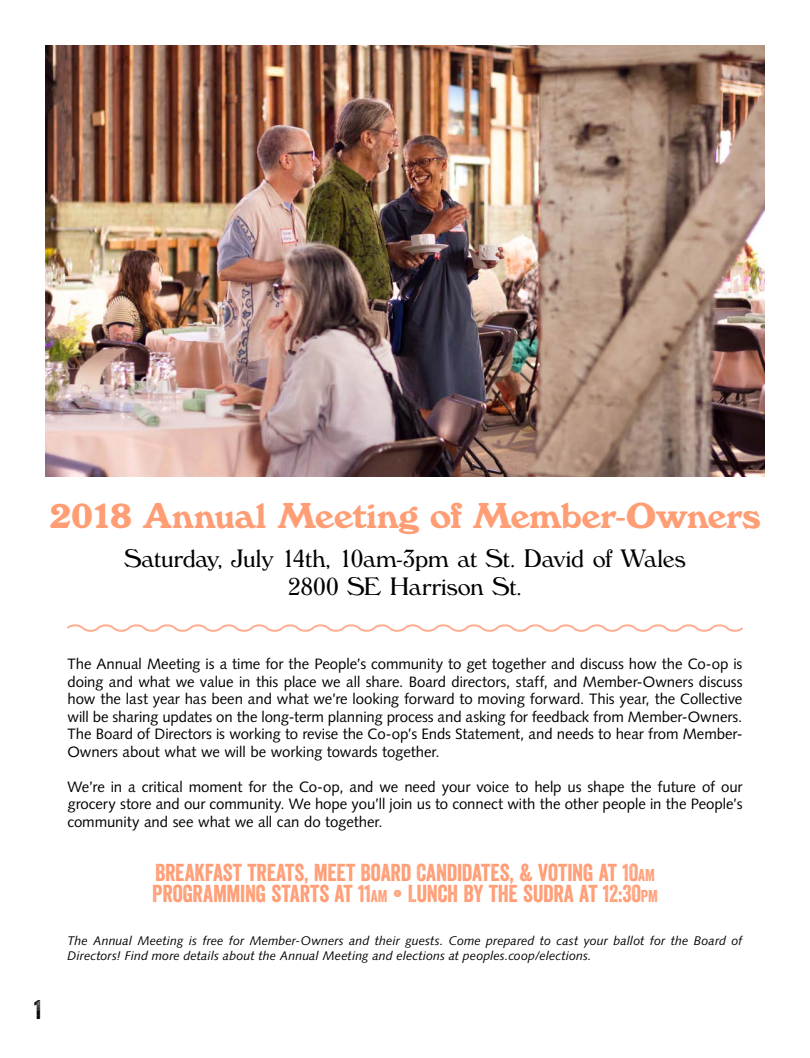
<style>
.page{position:relative;width:810px;height:1058px;background:#fff}
.page>*{position:absolute;margin:0;border:0;box-sizing:border-box;transform-origin:0 0}
.t1{font:700 37.5px "Windsor D";letter-spacing:-.005em;color:#ff9d75}
.t2{font:26.25px/28.8px "Windsor D";letter-spacing:-.005em;color:#000;text-align:center}
.t3{font:26.25px "Veneer Two";color:#000}
.t4{font:23.75px/21.2px "Veneer";letter-spacing:-.01em;color:#ff9d75}
.t5{font:15px/17.5px "Syntax LT Std";letter-spacing:-.005em;color:#000;text-align:justify}
.t6{font:italic 12.5px/15px "Syntax LT Std";color:#000}
.s1{font-size:16.62px}
</style>
<div class="page">
<img style="left:45px;top:45px;width:720px;height:431px">
<svg style="left:67px;top:624px;width:676px;height:8px"></svg>
<h1 class="t1" style="left:50px;top:494px;width:712px">2018 Annual Meeting of Member-Owners</h1>
<h2 class="t2" style="left:124px;top:544px;width:563px">Saturday, July 14th, 10am-3pm at St. David of Wales<br>2800 SE Harrison St.</h2>
<h2 class="t3" style="left:34px;top:993px;width:9px">1</h2>
<p class="t5" style="left:68px;top:655px;width:677px">The Annual Meeting is a time for the People’s community to get together and discuss how the Co-op is doing and what we value in this place we all share. Board directors, staff, and Member-Owners discuss how the last year has been and what we’re looking forward to moving forward. This year, the Collective will be sharing updates on the long-term planning process and asking for feedback from Member-Owners.<br>The Board of Directors is working to revise the Co-op’s Ends Statement, and needs to hear from Member-Owners about what we will be working towards together.</p>
<p class="t5" style="left:68px;top:777px;width:677px">We’re in a critical moment for the Co-op, and we need your voice to help us shape the future of our grocery store and our community. We hope you’ll join us to connect with the other people in the People’s community and see what we all can do together.</p>
<h3 class="t4" style="left:152px;top:861px;width:507px">BREAKFAST TREATS, MEET BOARD CANDIDATES, &amp; VOTING AT 10<span class="s1">AM<br></span>PROGRAMMING STARTS AT 11<span class="s1">AM</span> • LUNCH BY THE SUDRA AT 12:30<span class="s1">PM</span></h3>
<p class="t6" style="left:68px;top:933px;width:676px">The Annual Meeting is free for Member-Owners and their guests. Come prepared to cast your ballot for the Board of<br>Directors! Find more details about the Annual Meeting and elections at peoples.coop/elections.</p>
</div>
